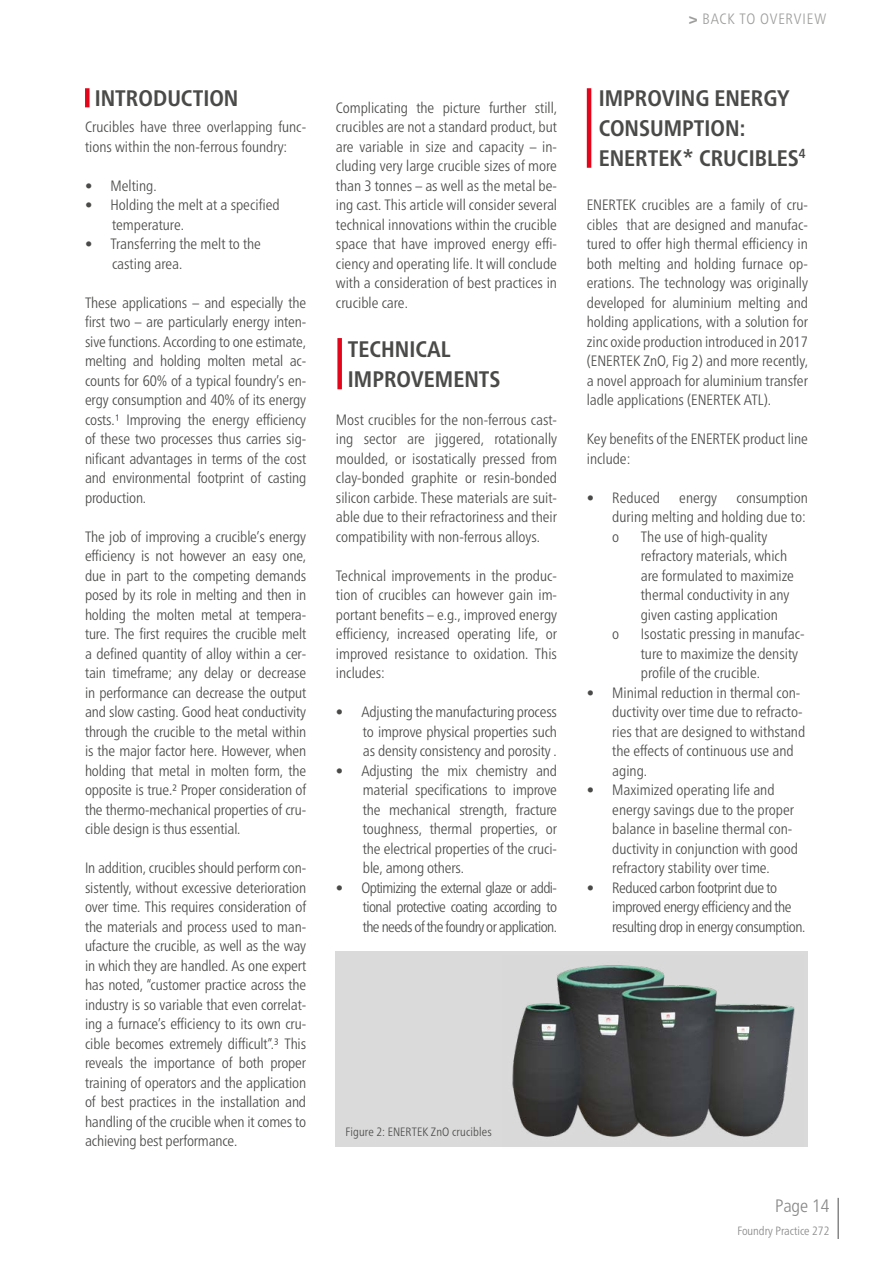
<style>
.page{position:relative;width:893px;height:1263px;background:#fff}
.page>*{position:absolute;margin:0;border:0;box-sizing:border-box;transform-origin:0 0}
.t1{font:700 condensed 22.5px/30px "Frutiger Neue LTW1 G";color:#4a4a49}
.t2{font:300 condensed 18px "Frutiger Neue LTW1 G";color:#878787}
.t3{font:300 condensed 15px/19.5px "Frutiger Neue LTW1 G";color:#4a4a49;text-align:justify}
.t4{font:300 condensed 15px/19.5px "Frutiger Neue LTW1 G";letter-spacing:-.03em;color:#4a4a49}
.t5{font:300 condensed 15px "Frutiger Neue LTW1 G";letter-spacing:.05em;color:#9d9d9c}
.t6{font:300 condensed 12.15px "Frutiger Neue LTW1 G";letter-spacing:.01em;color:#4a4a49}
.t7{font:300 condensed 12px "Frutiger Neue LTW1 G";color:#878787}
.s1{font-weight:700}
</style>
<div class="page">
<hr style="left:837px;top:1198px;width:2px;height:41px;background:#878787">
<div style="left:85px;top:88px;width:5px;height:19px;background:#e3051a"></div>
<div style="left:337px;top:338px;width:5px;height:51px;background:#e3051a"></div>
<hr style="left:587px;top:88px;width:4px;height:80px;background:#e3051a">
<div style="left:336px;top:951px;width:472px;height:195px;background:#dadada"></div>
<img style="left:503px;top:965px;width:300px;height:182px">
<h1 class="t1" style="left:95px;top:83px;width:145px">INTRODUCTION</h1>
<p class="t3" style="left:85px;top:117px;width:223px">Crucibles have three overlapping func&shy;tions within the non-ferrous foundry:</p>
<p class="t3" style="left:85px;top:175px;width:73px">• Melting.</p>
<p class="t3" style="left:112px;top:195px;width:169px;text-indent:-27px">• Holding the melt at a specified temperature.</p>
<p class="t3" style="left:112px;top:234px;width:151px;text-indent:-27px">• Transferring the melt to the casting area.</p>
<p class="t3" style="left:85px;top:292px;width:223px">These applications – and especially the first two – are particularly energy inten&shy;sive functions. According to one estimate, melting and holding molten metal ac&shy;counts for 60% of a typical foundry’s en&shy;ergy consumption and 40% of its energy costs.1 Improving the energy efficiency of these two processes thus carries sig&shy;nificant advantages in terms of the cost and environmental footprint of casting production.</p>
<p class="t3" style="left:85px;top:526px;width:223px">The job of improving a crucible’s energy efficiency is not however an easy one, due in part to the competing demands posed by its role in melting and then in holding the molten metal at tempera&shy;ture. The first requires the crucible melt a defined quantity of alloy within a cer&shy;tain timeframe; any delay or decrease in performance can decrease the output and slow casting. Good heat conductivity through the crucible to the metal within is the major factor here. However, when holding that metal in molten form, the opposite is true.2 Proper consideration of the thermo-mechanical properties of cru&shy;cible design is thus essential.</p>
<p class="t3" style="left:85px;top:858px;width:223px">In addition, crucibles should perform con&shy;sistently, without excessive deterioration over time. This requires consideration of the materials and process used to man&shy;ufacture the crucible, as well as the way in which they are handled. As one expert has noted, “customer practice across the industry is so variable that even correlat&shy;ing a furnace’s efficiency to its own cru&shy;cible becomes extremely difficult”.3 This reveals the importance of both proper training of operators and the application of best practices in the installation and handling of the crucible when it comes to achieving best performance.</p>
<p class="t3" style="left:336px;top:97px;width:223px">Complicating the picture further still, crucibles are not a standard product, but are variable in size and capacity – in&shy;cluding very large crucible sizes of more than 3 tonnes – as well as the metal be&shy;ing cast. This article will consider several technical innovations within the crucible space that have improved energy effi&shy;ciency and operating life. It will conclude with a consideration of best practices in crucible care.</p>
<h1 class="t1" style="left:348px;top:334px;width:154px">TECHNICAL<br>IMPROVEMENTS</h1>
<p class="t3" style="left:336px;top:409px;width:223px">Most crucibles for the non-ferrous cast&shy;ing sector are jiggered, rotationally moulded, or isostatically pressed from clay-bonded graphite or resin-bonded silicon carbide. These materials are suit&shy;able due to their refractoriness and their compatibility with non-ferrous alloys.</p>
<p class="t3" style="left:336px;top:565px;width:223px">Technical improvements in the produc&shy;tion of crucibles can however gain im&shy;portant benefits – e.g., improved energy efficiency, increased operating life, or improved resistance to oxidation. This includes:</p>
<p class="t3" style="left:363px;top:702px;width:196px;text-indent:-27px">• Adjusting the manufacturing process to improve physical properties such as density consistency and porosity .</p>
<p class="t3" style="left:363px;top:760px;width:196px;text-indent:-27px">• Adjusting the mix chemistry and material specifications to improve the mechanical strength, fracture toughness, thermal properties, or the electrical properties of the cruci&shy;ble, among others.</p>
<p class="t3" style="left:363px;top:877px;width:196px;text-indent:-27px">• Optimizing the external glaze or addi&shy;tional protective coating according to the needs of the foundry or application.</p>
<p class="t6" style="left:345px;top:1124px;width:148px">Figure 2: ENERTEK ZnO crucibles</p>
<p class="t5" style="left:689px;top:10px;width:139px"><span class="s1">&gt;</span> BACK TO OVERVIEW</p>
<h1 class="t1" style="left:599px;top:83px;width:208px">IMPROVING ENERGY<br>CONSUMPTION:<br>ENERTEK* CRUCIBLES<sup>4</sup></h1>
<p class="t3" style="left:587px;top:195px;width:223px">ENERTEK crucibles are a family of cru&shy;cibles that are designed and manufac&shy;tured to offer high thermal efficiency in both melting and holding furnace op&shy;erations. The technology was originally developed for aluminium melting and holding applications, with a solution for zinc oxide production introduced in 2017 (ENERTEK ZnO, Fig 2) and more recently, a novel approach for aluminium transfer ladle applications (ENERTEK ATL).</p>
<p class="t3" style="left:587px;top:429px;width:223px">Key benefits of the ENERTEK product line include:</p>
<p class="t3" style="left:587px;top:487px;width:75px">• Reduced</p>
<p class="t3" style="left:679px;top:487px;width:39px">energy</p>
<p class="t3" style="left:612px;top:487px;width:197px;text-align:left;text-indent:124px">consumption during melting and holding due to: o</p>
<p class="t3" style="left:641px;top:526px;width:155px;text-align:left">The use of high-quality refractory materials, which are formulated to maximize thermal conductivity in any given casting application</p>
<p class="t3" style="left:612px;top:624px;width:9px">o</p>
<p class="t3" style="left:641px;top:624px;width:165px;text-align:left">Isostatic pressing in manufac&shy;ture to maximize the density profile of the crucible.</p>
<p class="t3" style="left:612px;top:682px;width:194px;text-align:left;text-indent:-26px">• Minimal reduction in thermal con&shy;ductivity over time due to refracto&shy;ries that are designed to withstand the effects of continuous use and aging.</p>
<p class="t3" style="left:612px;top:780px;width:187px;text-align:left;text-indent:-26px">• Maximized operating life and energy savings due to the proper balance in baseline thermal con&shy;ductivity in conjunction with good refractory stability over time.</p>
<p class="t4" style="left:612px;top:877px;width:194px;text-indent:-26px">• Reduced carbon footprint due to improved energy efficiency and the resulting drop in energy consumption.</p>
<p class="t2" style="left:775px;top:1195px;width:56px">Page 14</p>
<p class="t7" style="left:737px;top:1224px;width:93px">Foundry Practice 272</p>
</div>
